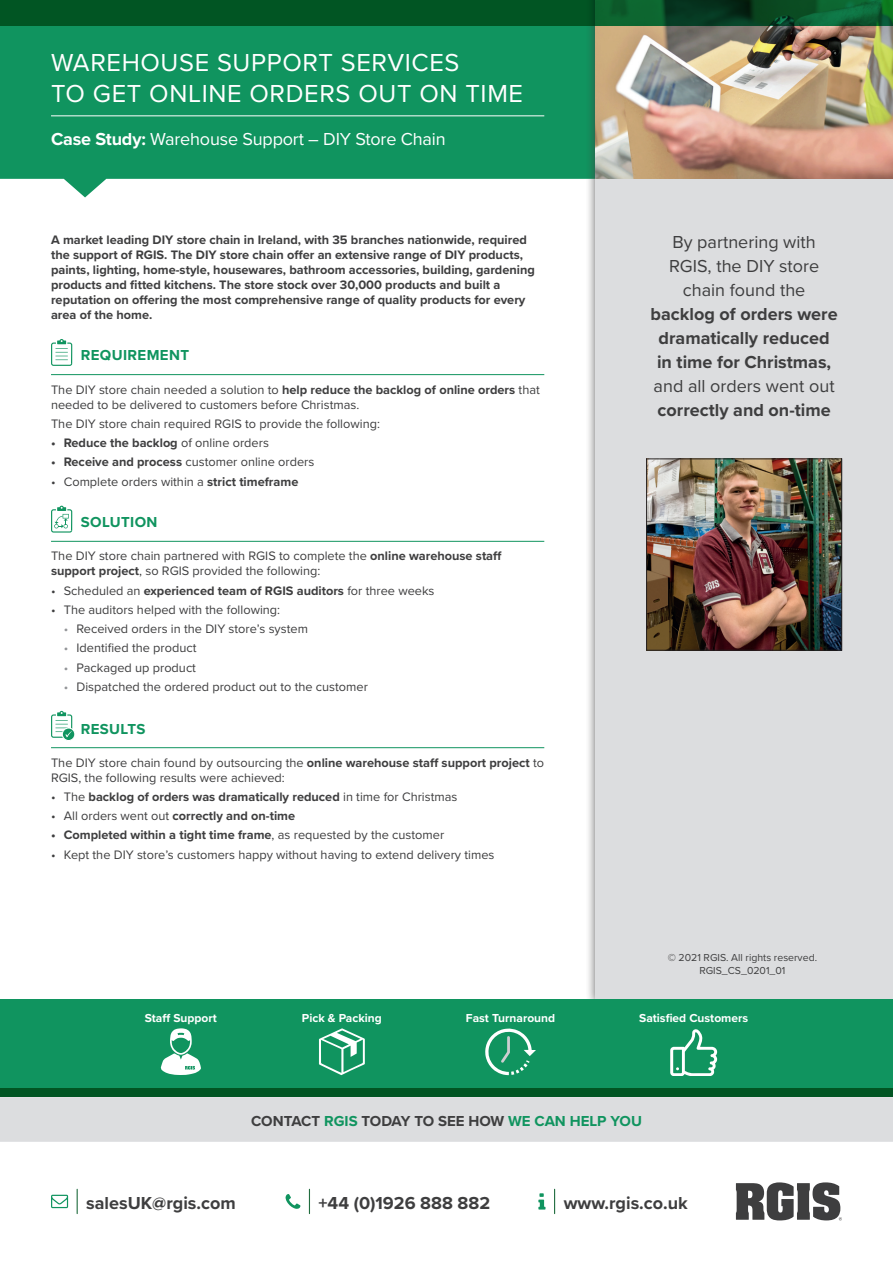
<style>
.page{position:relative;width:893px;height:1263px;background:#fff}
.page>*{position:absolute;margin:0;border:0;box-sizing:border-box;transform-origin:0 0}
.t1{font:25.5px/30.6px "Proxima Nova";letter-spacing:.025em;color:#fff}
.t2{font:700 18px/24px "Proxima Nova";color:#3e3e3f;text-align:center}
.t3{font:18px/24px "Proxima Nova";color:#3e3e3f;text-align:center}
.t4{font:18px "Proxima Nova";letter-spacing:-.01em;color:#fff}
.t5{font:700 15px "Proxima Nova";color:#3e3e3f}
.t6{font:700 15px "Proxima Nova";letter-spacing:.025em;color:#10945f}
.t7{font:12.75px/15px "Proxima Nova";color:#3e3e3f}
.t8{font:700 12.75px/15px "Proxima Nova";color:#3e3e3f}
.t9{font:700 12px "Proxima Nova";color:#fff}
.t10{font:10.5px/12.6px "Proxima Nova";color:#3e3e3f;text-align:center}
.s1{font-weight:700}
.s2{font-weight:400}
.s3{color:#939598}
.s4{color:#10945f}
</style>
<div class="page">
<svg style="left:554px;top:1189px;width:1px;height:24px"></svg>
<svg style="left:538px;top:1193px;width:7px;height:16px"></svg>
<svg style="left:77px;top:1189px;width:1px;height:24px"></svg>
<svg style="left:51px;top:1195px;width:17px;height:13px"></svg>
<svg style="left:309px;top:1189px;width:1px;height:24px"></svg>
<svg style="left:286px;top:1194px;width:14px;height:15px"></svg>
<svg style="left:736px;top:1182px;width:106px;height:38px"></svg>
<div style="left:0;top:1097px;width:893px;height:45px;background:#dcdddf"></div>
<svg style="left:0;top:26px;width:585px;height:171px;background:#299f6f"></svg>
<hr style="left:51px;top:116px;width:493px;height:1px;background:#fff">
<hr style="left:51px;top:374px;width:493px;height:1px;background:#10945f">
<hr style="left:51px;top:541px;width:493px;height:1px;background:#10945f">
<hr style="left:51px;top:747px;width:493px;height:1px;background:#10945f">
<svg style="left:51px;top:339px;width:22px;height:27px"></svg>
<svg style="left:51px;top:506px;width:22px;height:27px"></svg>
<svg style="left:51px;top:711px;width:24px;height:30px"></svg>
<div style="left:585px;top:0;width:308px;height:1010px;background:#3e3e3f;opacity:.75"></div>
<div style="left:595px;top:0;width:298px;height:1001px;background:#dcdddf"></div>
<img style="left:595px;top:26px;width:298px;height:153px">
<svg style="left:0;top:0;width:893px;height:26px;background:#035325"></svg>
<div style="left:0;top:999px;width:893px;height:98px;background:#10945f"></div>
<div style="left:0;top:1089px;width:893px;height:8px;background:#015523"></div>
<img style="left:648px;top:461px;width:192px;height:187px">
<div style="left:646px;top:459px;width:196px;height:191px;border:1px solid #231f20"></div>
<svg style="left:319px;top:1028px;width:46px;height:47px"></svg>
<svg style="left:161px;top:1028px;width:40px;height:47px"></svg>
<svg style="left:670px;top:1029px;width:47px;height:46px"></svg>
<svg style="left:485px;top:1028px;width:51px;height:47px"></svg>
<h1 class="t1" style="left:51px;top:46px;width:474px">WAREHOUSE SUPPORT SERVICES<br>TO GET ONLINE ORDERS OUT ON TIME</h1>
<h2 class="t4" style="left:51px;top:125px;width:396px"><span class="s1">Case Study:</span> Warehouse Support – DIY Store Chain</h2>
<p class="t8" style="left:51px;top:232px;width:485px">A market leading DIY store chain in Ireland, with 35 branches nationwide, required the support of RGIS. The DIY store chain offer an extensive range of DIY products, paints, lighting, home-style, housewares, bathroom accessories, building, gardening products and fitted kitchens. The store stock over 30,000 products and built a reputation on offering the most comprehensive range of quality products for every area of the home.</p>
<p class="t6" style="left:81px;top:344px;width:110px">REQUIREMENT</p>
<p class="t7" style="left:51px;top:381px;width:490px">The DIY store chain needed a solution to <span class="s1">help reduce the backlog of online orders</span> that needed to be delivered to customers before Christmas.</p>
<p class="t7" style="left:51px;top:416px;width:330px">The DIY store chain required RGIS to provide the following:</p>
<p class="t8" style="left:51px;top:435px;width:219px">• Reduce the backlog <span class="s2">of online orders</span></p>
<p class="t7" style="left:51px;top:454px;width:265px"><span class="s1">• Receive and process</span> customer online orders</p>
<p class="t7" style="left:51px;top:473px;width:249px">• Complete orders within a <span class="s1">strict timeframe</span></p>
<p class="t6" style="left:81px;top:510px;width:78px">SOLUTION</p>
<p class="t7" style="left:51px;top:548px;width:452px">The DIY store chain partnered with RGIS to complete the <span class="s1">online warehouse staff support project</span>, so RGIS provided the following:</p>
<p class="t8" style="left:51px;top:582px;width:385px"><span class="s2">• Scheduled an</span> experienced team of RGIS auditors <span class="s2">for three weeks</span></p>
<p class="t7" style="left:51px;top:601px;width:231px">• The auditors helped with the following:</p>
<p class="t7" style="left:64px;top:621px;width:246px"><span class="s3">•</span> Received orders in the DIY store’s system</p>
<p class="t7" style="left:64px;top:640px;width:134px"><span class="s3">•</span> Identified the product</p>
<p class="t7" style="left:64px;top:659px;width:134px"><span class="s3">•</span> Packaged up product</p>
<p class="t7" style="left:64px;top:678px;width:306px"><span class="s3">•</span> Dispatched the ordered product out to the customer</p>
<p class="t6" style="left:81px;top:717px;width:66px">RESULTS</p>
<p class="t7" style="left:51px;top:754px;width:495px">The DIY store chain found by outsourcing the <span class="s1">online warehouse staff support project</span> to<br>RGIS, the following results were achieved:</p>
<p class="t8" style="left:51px;top:789px;width:408px"><span class="s2">• The</span> backlog of orders was dramatically reduced <span class="s2">in time for Christmas</span></p>
<p class="t8" style="left:51px;top:808px;width:246px"><span class="s2">• All orders went out</span> correctly and on-time</p>
<p class="t8" style="left:51px;top:827px;width:395px">• Completed within a tight time frame<span class="s2">, as requested by the customer</span></p>
<p class="t7" style="left:51px;top:846px;width:445px">• Kept the DIY store’s customers happy without having to extend delivery times</p>
<h2 class="t3" style="left:669px;top:229px;width:152px">By partnering with<br>RGIS, the DIY store chain found the</h2>
<h2 class="t2" style="left:651px;top:302px;width:189px">backlog of orders were dramatically reduced in time for Christmas,</h2>
<h2 class="t3" style="left:654px;top:373px;width:183px">and all orders went out</h2>
<h2 class="t2" style="left:658px;top:398px;width:175px">correctly and on-time</h2>
<p class="t10" style="left:668px;top:951px;width:151px">© 2021 RGIS. All rights reserved.<br>RGIS_CS_0201_01</p>
<p class="t9" style="left:145px;top:1009px;width:74px">Staff Support</p>
<p class="t9" style="left:302px;top:1009px;width:82px">Pick &amp; Packing</p>
<p class="t9" style="left:466px;top:1009px;width:91px">Fast Turnaround</p>
<p class="t9" style="left:639px;top:1009px;width:110px">Satisfied Customers</p>
<p class="t5" style="left:251px;top:1110px;width:392px">CONTACT <span class="s4">RGIS</span> TODAY TO SEE HOW <span class="s4">WE CAN HELP YOU</span></p>
<h2 class="t2" style="left:86px;top:1190px;width:151px">salesUK@rgis.com</h2>
<h2 class="t2" style="left:319px;top:1190px;width:173px">+44 (0)1926 888 882</h2>
<h2 class="t2" style="left:564px;top:1190px;width:126px">www.rgis.co.uk</h2>
</div>
